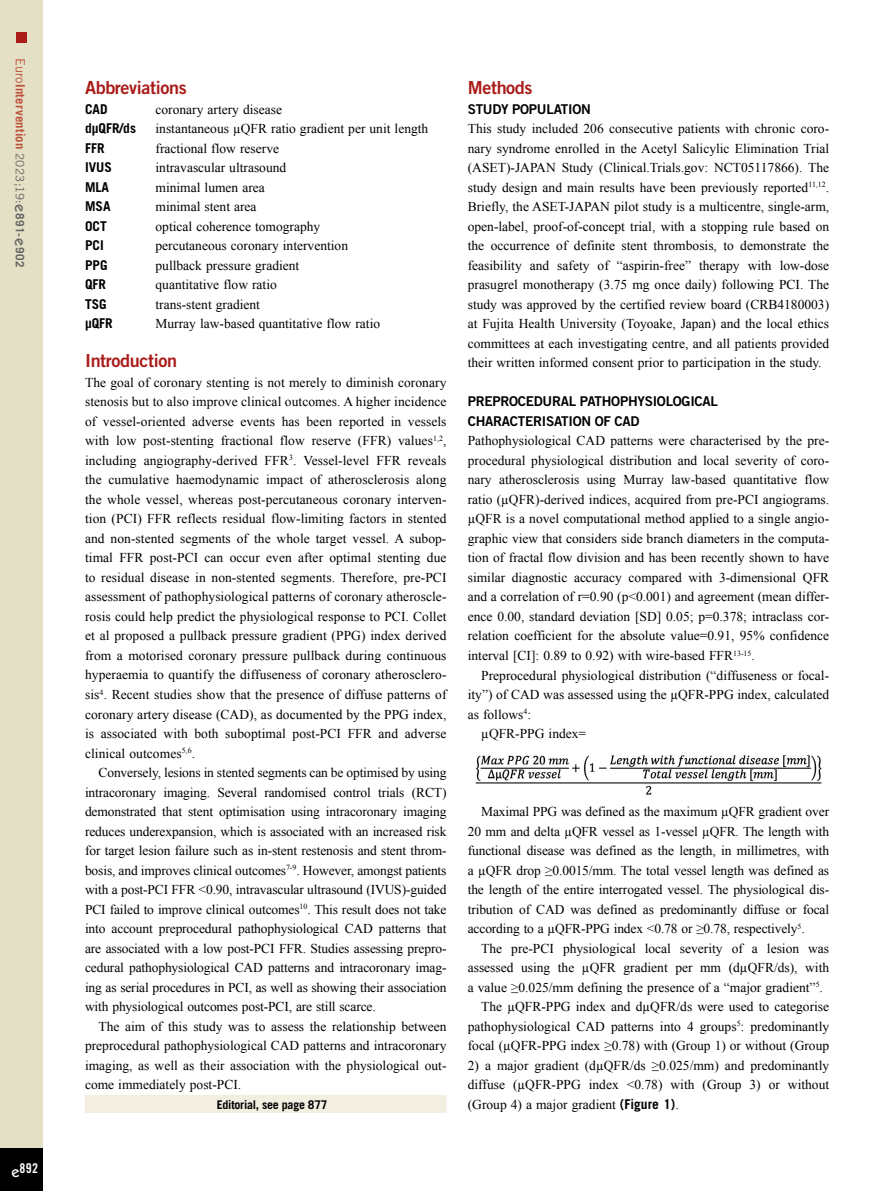
<style>
.page{position:relative;width:893px;height:1191px;background:#fff}
.page>*{position:absolute;margin:0;border:0;box-sizing:border-box;transform-origin:0 0}
.t1{font:18px "Trade Gothic LT Std Bd 2";letter-spacing:-.02em;color:#a91b18}
.t2{font:13.5px/19.5px "Times New Roman";color:#000;text-align:justify}
.t3{font:13.5px/19.5px "Trade Gothic LT Std Bd 2";letter-spacing:-.02em;color:#000}
.t4{font:700 13.5px "Trade Gothic LT Std";color:#000}
.t5{font:13.5px "Trade Gothic LT Std Bd Cn 20";color:#fff}
.t6{font:700 12.75px "Trade Gothic LT Std";letter-spacing:.015em;color:#bc533d}
.t7{font:700 12px "Trade Gothic LT Std";letter-spacing:-.02em;color:#000}
.s1{font-weight:400}
.s2{font-weight:400;font-size:11.7px;color:#646363}
.s3{font-family:"ITC Kabel Std";font-weight:500;font-size:15px;color:#646363}
.s4{font-size:11.7px;color:#646363}
.s5{font-family:"ITC Kabel Std";font-weight:500;font-size:15px}
.s6{font-family:"Trade Gothic LT Std";font-weight:700}
</style>
<div class="page">
<div style="left:0;top:0;width:43px;height:1191px;background:#e4e0c5"></div>
<div style="left:0;top:1148px;width:43px;height:43px;background:#000"></div>
<div style="left:16px;top:32px;width:10px;height:10px;background:#a91b18"></div>
<div style="left:85px;top:1095px;width:361px;height:18px;background:#f2efe1"></div>
<img style="left:475px;top:755px;width:347px;height:40px">
<p class="t6" style="left:28px;top:58px;width:211px;rotate:90deg"><span class="s1">Euro</span>Intervention <span class="s2">2023;19:</span><span class="s3">e</span><span class="s4">891-</span><span class="s3">e</span><span class="s4">902</span></p>
<p class="t5" style="left:11px;top:1160px;width:28px"><span class="s5">e</span>892</p>
<h1 class="t1" style="left:85px;top:77px;width:103px">Abbreviations</h1>
<p class="t4" style="left:85px;top:101px;width:24px">CAD</p>
<p class="t2" style="left:156px;top:99px;width:128px">coronary artery disease</p>
<p class="t4" style="left:85px;top:120px;width:53px">dµQFR/ds</p>
<p class="t2" style="left:156px;top:119px;width:274px">instantaneous µQFR ratio gradient per unit length</p>
<p class="t4" style="left:85px;top:140px;width:21px">FFR</p>
<p class="t2" style="left:156px;top:138px;width:125px">fractional flow reserve</p>
<p class="t4" style="left:85px;top:159px;width:29px">IVUS</p>
<p class="t2" style="left:156px;top:158px;width:132px">intravascular ultrasound</p>
<p class="t4" style="left:85px;top:179px;width:26px">MLA</p>
<p class="t2" style="left:156px;top:177px;width:111px">minimal lumen area</p>
<p class="t4" style="left:85px;top:198px;width:27px">MSA</p>
<p class="t2" style="left:156px;top:197px;width:103px">minimal stent area</p>
<p class="t4" style="left:85px;top:218px;width:23px">OCT</p>
<p class="t2" style="left:156px;top:216px;width:166px">optical coherence tomography</p>
<p class="t4" style="left:85px;top:237px;width:20px">PCI</p>
<p class="t2" style="left:156px;top:236px;width:194px">percutaneous coronary intervention</p>
<p class="t4" style="left:85px;top:257px;width:24px">PPG</p>
<p class="t2" style="left:156px;top:255px;width:145px">pullback pressure gradient</p>
<p class="t4" style="left:85px;top:276px;width:23px">QFR</p>
<p class="t2" style="left:156px;top:275px;width:123px">quantitative flow ratio</p>
<p class="t4" style="left:85px;top:296px;width:23px">TSG</p>
<p class="t2" style="left:156px;top:294px;width:106px">trans-stent gradient</p>
<p class="t4" style="left:85px;top:315px;width:29px">µQFR</p>
<p class="t2" style="left:156px;top:314px;width:226px">Murray law-based quantitative flow ratio</p>
<h1 class="t1" style="left:85px;top:350px;width:94px">Introduction</h1>
<p class="t2" style="left:85px;top:372px;width:363px">The goal of coronary stenting is not merely to diminish coronary stenosis but to also improve clinical outcomes. A higher incidence of vessel-oriented adverse events has been reported in vessels with low post-stenting fractional flow reserve (FFR) values<sup>1,2</sup>, including angiography-derived FFR<sup>3</sup>. Vessel-level FFR reveals the cumulative haemodynamic impact of atherosclerosis along the whole vessel, whereas post-percutaneous coronary interven&shy;tion (PCI) FFR reflects residual flow-limiting factors in stented and non-stented segments of the whole target vessel. A subop&shy;timal FFR post-PCI can occur even after optimal stenting due to residual disease in non-stented segments. Therefore, pre-PCI assessment of pathophysiological patterns of coronary atheroscle&shy;rosis could help predict the physiological response to PCI. Collet et al proposed a pullback pressure gradient (PPG) index derived from a motorised coronary pressure pullback during continuous hyperaemia to quantify the diffuseness of coronary atherosclero&shy;sis<sup>4</sup>. Recent studies show that the presence of diffuse patterns of coronary artery disease (CAD), as documented by the PPG index, is associated with both suboptimal post-PCI FFR and adverse clinical outcomes<sup>5,6</sup>.</p>
<p class="t2" style="left:85px;top:762px;width:363px;text-indent:14px">Conversely, lesions in stented segments can be optimised by using intracoronary imaging. Several randomised control trials (RCT) demonstrated that stent optimisation using intracoronary imaging reduces underexpansion, which is associated with an increased risk for target lesion failure such as in-stent restenosis and stent throm&shy;bosis, and improves clinical outcomes<sup>7-9</sup>. However, amongst patients with a post-PCI FFR &lt;0.90, intravascular ultrasound (IVUS)-guided PCI failed to improve clinical outcomes<sup>10</sup>. This result does not take into account preprocedural pathophysiological CAD patterns that are associated with a low post-PCI FFR. Studies assessing prepro&shy;cedural pathophysiological CAD patterns and intracoronary imag&shy;ing as serial procedures in PCI, as well as showing their association with physiological outcomes post-PCI, are still scarce.</p>
<p class="t2" style="left:85px;top:1016px;width:363px;text-indent:14px">The aim of this study was to assess the relationship between preprocedural pathophysiological CAD patterns and intracoronary imaging, as well as their association with the physiological out&shy;come immediately post-PCI.</p>
<p class="t7" style="left:217px;top:1097px;width:112px">Editorial, see page 877</p>
<h1 class="t1" style="left:468px;top:77px;width:66px">Methods</h1>
<p class="t3" style="left:468px;top:99px;width:125px">STUDY POPULATION</p>
<p class="t2" style="left:468px;top:119px;width:363px">This study included 206 consecutive patients with chronic coro&shy;nary syndrome enrolled in the Acetyl Salicylic Elimination Trial (ASET)-JAPAN Study (Clinical.Trials.gov: NCT05117866). The study design and main results have been previously reported<sup>11,12</sup>.<br>Briefly, the ASET-JAPAN pilot study is a multicentre, single-arm, open-label, proof-of-concept trial, with a stopping rule based on the occurrence of definite stent thrombosis, to demonstrate the feasibility and safety of “aspirin-free” therapy with low-dose prasugrel monotherapy (3.75 mg once daily) following PCI. The study was approved by the certified review board (CRB4180003) at Fujita Health University (Toyoake, Japan) and the local ethics committees at each investigating centre, and all patients provided their written informed consent prior to participation in the study.</p>
<p class="t3" style="left:468px;top:391px;width:252px">PREPROCEDURAL PATHOPHYSIOLOGICAL<br>CHARACTERISATION OF CAD</p>
<p class="t2" style="left:468px;top:431px;width:363px">Pathophysiological CAD patterns were characterised by the pre&shy;procedural physiological distribution and local severity of coro&shy;nary atherosclerosis using Murray law-based quantitative flow ratio (µQFR)-derived indices, acquired from pre-PCI angiograms. µQFR is a novel computational method applied to a single angio&shy;graphic view that considers side branch diameters in the computa&shy;tion of fractal flow division and has been recently shown to have similar diagnostic accuracy compared with 3-dimensional QFR and a correlation of r=0.90 (p&lt;0.001) and agreement (mean differ&shy;ence 0.00, standard deviation [SD] 0.05; p=0.378; intraclass cor&shy;relation coefficient for the absolute value=0.91, 95% confidence interval [CI]: 0.89 to 0.92) with wire-based FFR<sup>13-15</sup>.</p>
<p class="t2" style="left:481px;top:665px;width:349px">Preprocedural physiological distribution (“diffuseness or focal-</p>
<p class="t2" style="left:468px;top:684px;width:363px">ity”) of CAD was assessed using the µQFR-PPG index, calculated</p>
<p class="t2" style="left:468px;top:704px;width:65px">as follows<sup>4</sup>:</p>
<p class="t2" style="left:481px;top:723px;width:106px">µQFR-PPG index=</p>
<p class="t2" style="left:468px;top:801px;width:363px;text-indent:14px">Maximal PPG was defined as the maximum µQFR gradient over 20 mm and delta µQFR vessel as 1-vessel µQFR. The length with functional disease was defined as the length, in millimetres, with a µQFR drop ≥0.0015/mm. The total vessel length was defined as the length of the entire interrogated vessel. The physiological dis&shy;tribution of CAD was defined as predominantly diffuse or focal according to a µQFR-PPG index &lt;0.78 or ≥0.78, respectively<sup>5</sup>.</p>
<p class="t2" style="left:481px;top:938px;width:349px">The pre-PCI physiological local severity of a lesion was</p>
<p class="t2" style="left:468px;top:957px;width:363px">assessed using the µQFR gradient per mm (dµQFR/ds), with</p>
<p class="t2" style="left:468px;top:977px;width:357px">a value ≥0.025/mm defining the presence of a “major gradient”<sup>5</sup>.</p>
<p class="t2" style="left:481px;top:996px;width:349px">The µQFR-PPG index and dµQFR/ds were used to categorise</p>
<p class="t2" style="left:468px;top:1016px;width:363px">pathophysiological CAD patterns into 4 groups<sup>5</sup>: predominantly</p>
<p class="t2" style="left:468px;top:1035px;width:363px">focal (µQFR-PPG index ≥0.78) with (Group 1) or without (Group</p>
<p class="t2" style="left:468px;top:1055px;width:363px">2) a major gradient (dµQFR/ds ≥0.025/mm) and predominantly diffuse (µQFR-PPG index &lt;0.78) with (Group 3) or without (Group 4) a major gradient <span class="s6">(Figure 1)</span>.</p>
</div>
